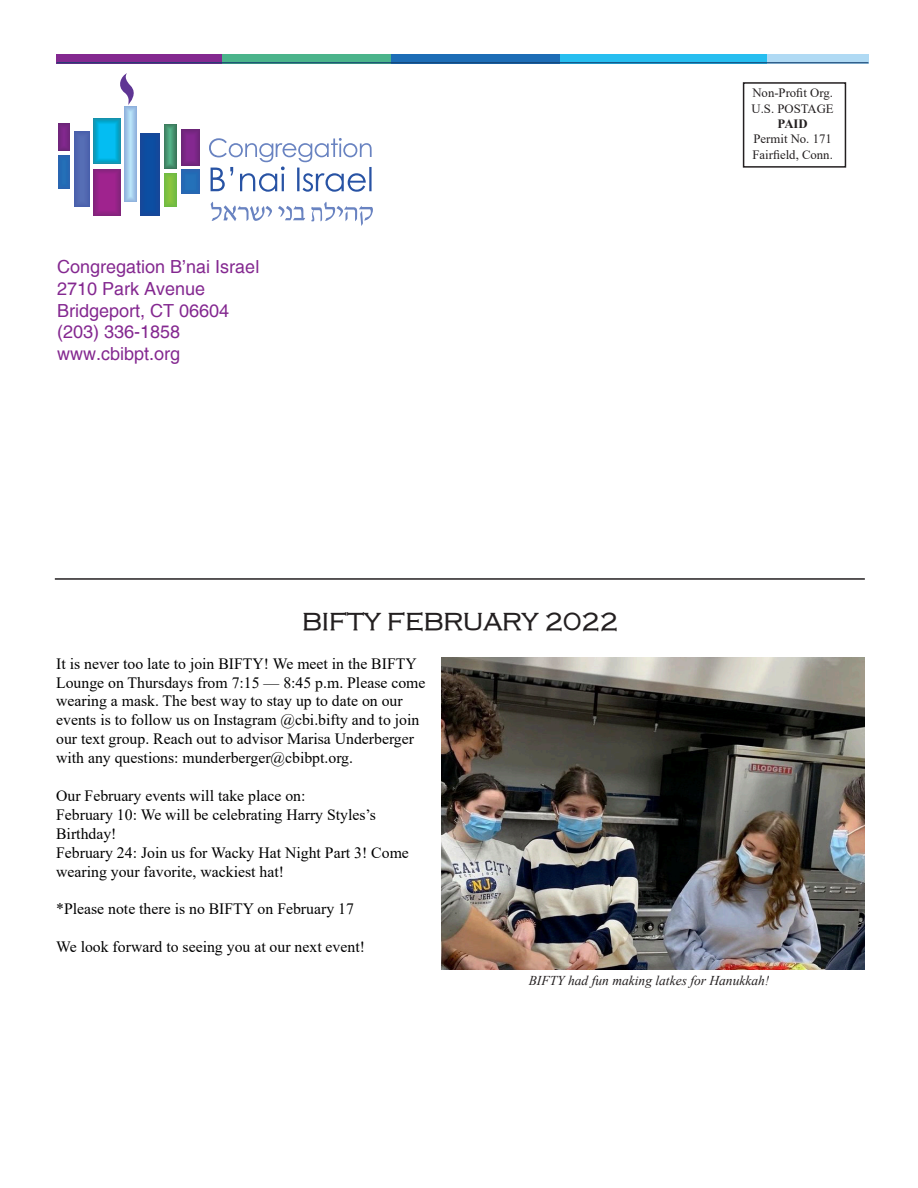
<style>
.page{position:relative;width:918px;height:1188px;background:#fff}
.page>*{position:absolute;margin:0;border:0;box-sizing:border-box;transform-origin:0 0}
.t1{font:25.5px "HANA Bold";color:#231f20}
.t2{font:18px/21.6px "Helvetica";color:#842890}
.t3{font:15.75px/18.9px "Times New Roman";color:#000}
.t4{font:italic 13.5px "Times New Roman";color:#231f20}
.t5{font:12.75px/15.3px "Times New Roman";color:#231f20}
.t6{font:700 12.75px "Times New Roman";color:#231f20}
</style>
<div class="page">
<div style="left:57px;top:54px;width:167px;height:9px;background:#842990"></div>
<div style="left:222px;top:54px;width:174px;height:9px;background:#4bb48b"></div>
<div style="left:669px;top:54px;width:199px;height:9px;background:#b0daf4"></div>
<div style="left:531px;top:54px;width:236px;height:9px;background:#27bef0"></div>
<div style="left:391px;top:54px;width:169px;height:9px;background:#1d6db6"></div>
<hr style="left:57px;top:62px;width:811px;height:1px;background:#13406f">
<img style="left:94px;top:119px;width:26px;height:44px">
<img style="left:94px;top:169px;width:26px;height:46px">
<img style="left:164px;top:124px;width:12px;height:44px">
<img style="left:164px;top:173px;width:12px;height:33px">
<img style="left:141px;top:133px;width:18px;height:82px">
<img style="left:74px;top:131px;width:15px;height:75px">
<img style="left:125px;top:107px;width:12px;height:95px">
<img style="left:58px;top:156px;width:12px;height:32px">
<img style="left:181px;top:170px;width:19px;height:24px">
<img style="left:58px;top:123px;width:12px;height:27px">
<img style="left:181px;top:129px;width:19px;height:36px">
<svg style="left:209px;top:138px;width:163px;height:54px"></svg>
<svg style="left:120px;top:73px;width:14px;height:32px"></svg>
<svg style="left:211px;top:202px;width:94px;height:19px"></svg>
<svg style="left:311px;top:202px;width:62px;height:24px"></svg>
<div style="left:743px;top:82px;width:103px;height:86px;border:2px solid #231f20"></div>
<hr style="left:55px;top:578px;width:810px;height:2px;background:#231f20">
<img style="left:442px;top:658px;width:423px;height:312px">
<p class="t2" style="left:57px;top:257px;width:204px">Congregation B’nai Israel<br>2710 Park Avenue<br>Bridgeport, CT 06604 (203) 336-1858 www.cbibpt.org</p>
<h1 class="t1" style="left:302px;top:605px;width:318px">BIFTY FEBRUARY 2022</h1>
<p class="t3" style="left:56px;top:653px;width:371px">It is never too late to join BIFTY! We meet in the BIFTY Lounge on Thursdays from 7:15 — 8:45 p.m. Please come wearing a mask. The best way to stay up to date on our events is to follow us on Instagram @cbi.bifty and to join our text group. Reach out to advisor Marisa Underberger with any questions: munderberger@cbibpt.org.</p>
<p class="t3" style="left:56px;top:786px;width:354px">Our February events will take place on:<br>February 10: We will be celebrating Harry Styles’s Birthday!<br>February 24: Join us for Wacky Hat Night Part 3! Come wearing your favorite, wackiest hat!</p>
<p class="t3" style="left:56px;top:899px;width:299px">*Please note there is no BIFTY on February 17</p>
<p class="t3" style="left:56px;top:937px;width:310px">We look forward to seeing you at our next event!</p>
<p class="t5" style="left:752px;top:85px;width:84px">Non-Profit Org.<br>U.S. POSTAGE</p>
<p class="t6" style="left:778px;top:115px;width:32px">PAID</p>
<p class="t5" style="left:752px;top:131px;width:82px">Permit No. 171<br>Fairfield, Conn.</p>
<p class="t4" style="left:529px;top:971px;width:242px">BIFTY had fun making latkes for Hanukkah!</p>
</div>
